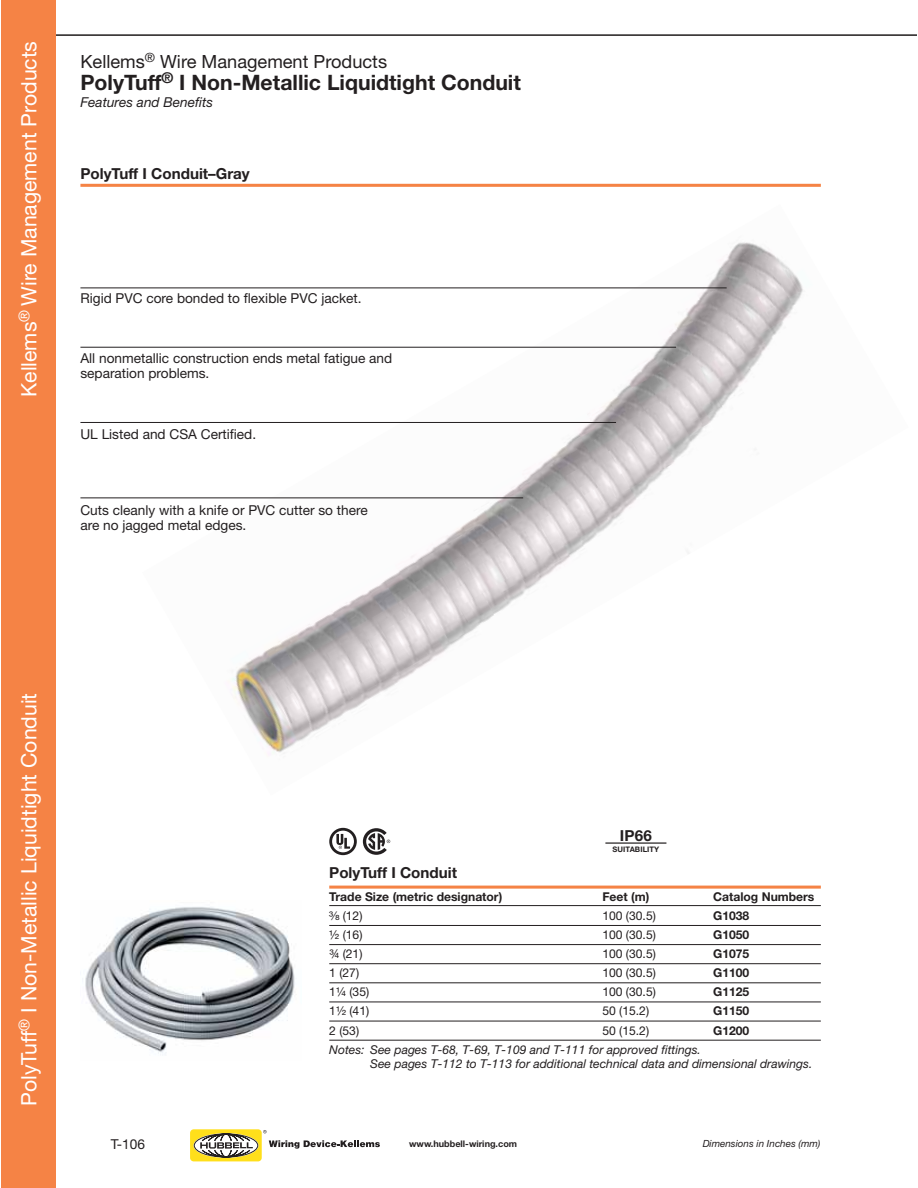
<style>
.page{position:relative;width:918px;height:1188px;background:#fff}
.page>*{position:absolute;margin:0;border:0;box-sizing:border-box;transform-origin:0 0}
.t1{font:21.3px "Helvetica Neue";color:#fff}
.t2{font:700 21.3px "Helvetica Neue";color:#231f20}
.t3{font:18.15px "Helvetica Neue";color:#231f20}
.t4{font:700 15.15px "Helvetica Neue";color:#231f20}
.t5{font:13.65px/15.1px "Helvetica Neue";color:#231f20}
.t6{font:italic 13.65px "Helvetica Neue";color:#231f20}
.t7{font:italic 12.15px/14.5px "Helvetica Neue";color:#231f20}
.t8{font:12.15px "Helvetica Neue";color:#231f20}
.t9{font:700 12.15px "Helvetica Neue";color:#231f20}
.t10{font:italic 9.9px "Helvetica Neue";color:#231f20}
.t11{font:700 9.15px "Helvetica Neue";color:#231f20}
.t12{font:700 7.65px "Helvetica Neue";letter-spacing:.01em;color:#231f20}
</style>
<div class="page">
<img style="left:82px;top:907px;width:213px;height:147px">
<img style="left:142px;top:242px;width:661px;height:513px">
<hr style="left:80px;top:288px;width:647px;height:1px;background:#231f20">
<hr style="left:80px;top:347px;width:596px;height:1px;background:#231f20">
<hr style="left:80px;top:422px;width:536px;height:1px;background:#231f20">
<hr style="left:80px;top:498px;width:443px;height:1px;background:#231f20">
<hr style="left:53px;top:34px;width:863px;height:2px;background:#231f20">
<div style="left:2px;top:0;width:54px;height:1188px;background:#f58345"></div>
<div style="left:190px;top:1129px;width:72px;height:32px;background:#ffdf1b;border-radius:4px"></div>
<div style="left:193px;top:1133px;width:66px;height:25px;border:2px solid #fff;border-radius:50%"></div>
<svg style="left:194px;top:1134px;width:64px;height:23px"></svg>
<div style="left:194px;top:1134px;width:64px;height:23px;border:1px solid #231f20;border-radius:50%"></div>
<svg style="left:200px;top:1134px;width:53px;height:23px"></svg>
<svg style="left:263px;top:1130px;width:4px;height:3px"></svg>
<svg style="left:269px;top:1140px;width:111px;height:9px"></svg>
<hr style="left:329px;top:886px;width:492px;height:3px;background:#f58345">
<hr style="left:329px;top:905px;width:492px;height:1px;background:#231f20">
<hr style="left:329px;top:925px;width:492px;height:1px;background:#231f20">
<hr style="left:329px;top:944px;width:492px;height:1px;background:#231f20">
<hr style="left:329px;top:963px;width:492px;height:1px;background:#231f20">
<hr style="left:329px;top:983px;width:492px;height:1px;background:#231f20">
<hr style="left:329px;top:1002px;width:492px;height:1px;background:#231f20">
<hr style="left:329px;top:1021px;width:492px;height:1px;background:#231f20">
<hr style="left:329px;top:1040px;width:492px;height:1px;background:#231f20">
<svg style="left:363px;top:828px;width:27px;height:27px"></svg>
<svg style="left:329px;top:828px;width:28px;height:27px"></svg>
<hr style="left:80px;top:184px;width:741px;height:3px;background:#f58345">
<hr style="left:605px;top:842px;width:61px;height:2px;background:#231f20">
<h1 class="t1" style="left:21px;top:397px;width:357px;rotate:-90deg">Kellems<sup>®</sup> Wire Management Products</h1>
<h2 class="t3" style="left:80px;top:55px;width:308px">Kellems<sup>®</sup> Wire Management Products</h2>
<h1 class="t2" style="left:80px;top:75px;width:442px">PolyTuff<sup>®</sup> I Non-Metallic Liquidtight Conduit</h1>
<p class="t6" style="left:80px;top:97px;width:134px">Features and Benefits</p>
<p class="t4" style="left:80px;top:168px;width:171px">PolyTuff I Conduit–Gray</p>
<p class="t5" style="left:80px;top:291px;width:283px">Rigid PVC core bonded to flexible PVC jacket.</p>
<p class="t5" style="left:80px;top:352px;width:313px">All nonmetallic construction ends metal fatigue and separation problems.</p>
<p class="t5" style="left:80px;top:428px;width:177px">UL Listed and CSA Certified.</p>
<p class="t5" style="left:80px;top:504px;width:289px">Cuts cleanly with a knife or PVC cutter so there are no jagged metal edges.</p>
<h1 class="t1" style="left:21px;top:1106px;width:415px;rotate:-90deg">PolyTuff<sup>®</sup> I Non-Metallic Liquidtight Conduit</h1>
<p class="t4" style="left:620px;top:830px;width:33px">IP66</p>
<p class="t12" style="left:613px;top:846px;width:48px">SUITABILITY</p>
<p class="t4" style="left:329px;top:867px;width:129px">PolyTuff I Conduit</p>
<p class="t9" style="left:329px;top:892px;width:175px">Trade Size (metric designator)</p>
<p class="t9" style="left:602px;top:892px;width:48px">Feet (m)</p>
<p class="t9" style="left:713px;top:892px;width:103px">Catalog Numbers</p>
<p class="t8" style="left:343px;top:911px;width:21px">(12)</p>
<p class="t8" style="left:602px;top:911px;width:55px">100 (30.5)</p>
<p class="t9" style="left:713px;top:911px;width:38px">G1038</p>
<p class="t8" style="left:329px;top:930px;width:35px">½ (16)</p>
<p class="t8" style="left:602px;top:930px;width:55px">100 (30.5)</p>
<p class="t9" style="left:713px;top:930px;width:38px">G1050</p>
<p class="t8" style="left:329px;top:949px;width:35px">¾ (21)</p>
<p class="t8" style="left:602px;top:949px;width:55px">100 (30.5)</p>
<p class="t9" style="left:713px;top:949px;width:38px">G1075</p>
<p class="t8" style="left:329px;top:969px;width:31px">1 (27)</p>
<p class="t8" style="left:602px;top:969px;width:55px">100 (30.5)</p>
<p class="t9" style="left:713px;top:969px;width:38px">G1100</p>
<p class="t8" style="left:329px;top:988px;width:42px">1¼ (35)</p>
<p class="t8" style="left:602px;top:988px;width:55px">100 (30.5)</p>
<p class="t9" style="left:713px;top:988px;width:38px">G1125</p>
<p class="t8" style="left:329px;top:1007px;width:42px">1½ (41)</p>
<p class="t8" style="left:602px;top:1007px;width:48px">50 (15.2)</p>
<p class="t9" style="left:713px;top:1007px;width:38px">G1150</p>
<p class="t8" style="left:329px;top:1026px;width:31px">2 (53)</p>
<p class="t8" style="left:602px;top:1026px;width:48px">50 (15.2)</p>
<p class="t9" style="left:713px;top:1026px;width:38px">G1200</p>
<p class="t7" style="left:370px;top:1043px;width:444px;text-indent:-41px">Notes: See pages T-68, T-69, T-109 and T-111 for approved fittings.<br>See pages T-112 to T-113 for additional technical data and dimensional drawings.</p>
<p class="t5" style="left:111px;top:1137px;width:36px">T-106</p>
<p class="t11" style="left:409px;top:1140px;width:109px">www.hubbell-wiring.com</p>
<p class="t10" style="left:703px;top:1140px;width:119px">Dimensions in Inches (mm)</p>
</div>
